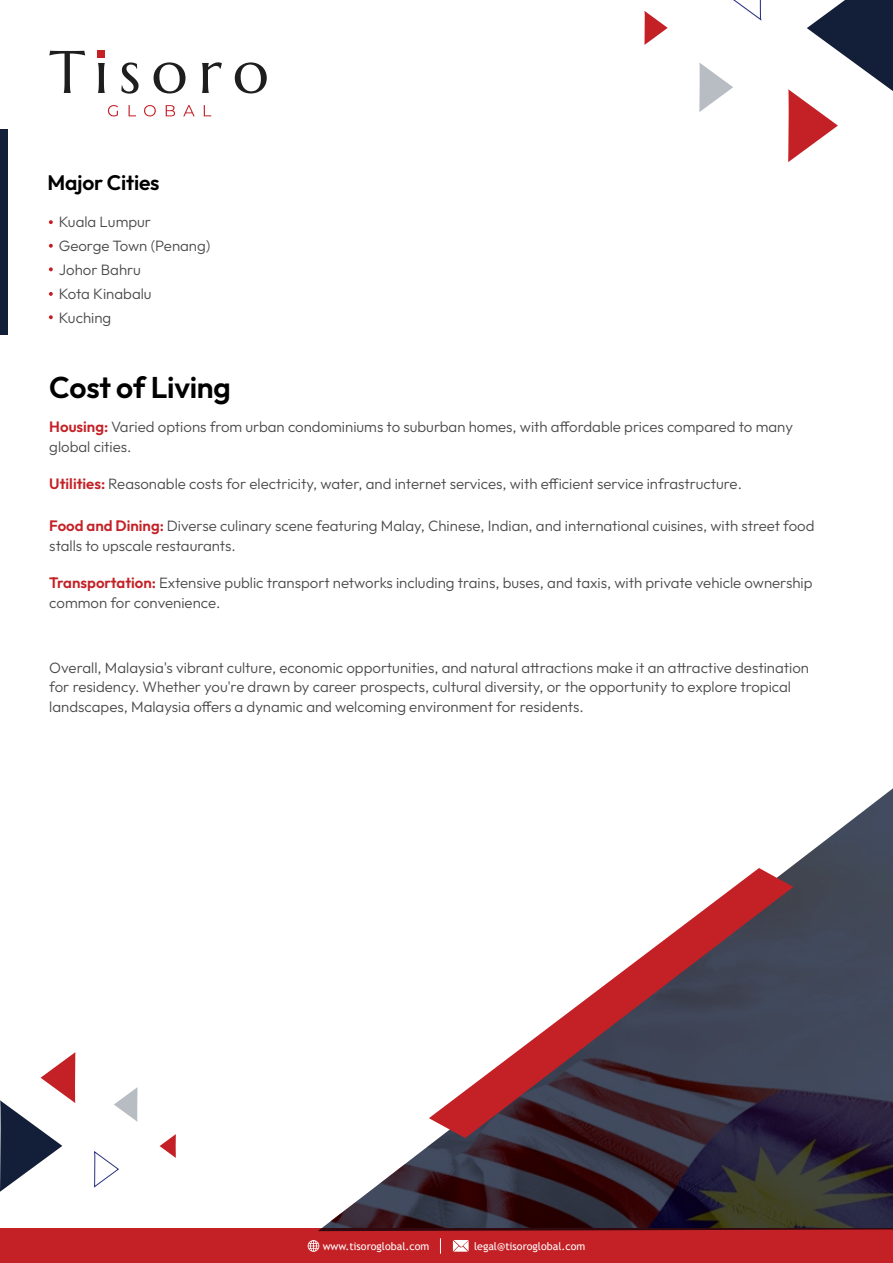
<style>
.page{position:relative;width:893px;height:1263px;background:#fff}
.page>*{position:absolute;margin:0;border:0;box-sizing:border-box;transform-origin:0 0}
.t1{font:600 30px "Outfit";letter-spacing:-.01em;color:#000}
.t2{font:600 21px "Outfit";letter-spacing:-.01em;color:#000}
.t3{font:300 15px/19.5px "Outfit";color:#49494a}
.t4{font:10.65px "Trebuchet MS";color:#fff}
.s1{font-weight:600;color:#c42126}
</style>
<div class="page">
<svg style="left:108px;top:105px;width:103px;height:11px"></svg>
<svg style="left:49px;top:51px;width:218px;height:43px"></svg>
<div style="left:98px;top:50px;width:7px;height:8px;background:#c52026"></div>
<div style="left:0;top:1229px;width:893px;height:34px;background:#c42126"></div>
<svg style="left:308px;top:1240px;width:11px;height:12px"></svg>
<svg style="left:453px;top:1240px;width:16px;height:12px"></svg>
<div style="left:0;top:129px;width:8px;height:205px;background:#131f38"></div>
<svg style="left:788px;top:0;width:105px;height:162px"></svg>
<svg style="left:699px;top:62px;width:34px;height:50px"></svg>
<svg style="left:733px;top:0;width:29px;height:21px"></svg>
<svg style="left:644px;top:11px;width:24px;height:34px"></svg>
<svg style="left:0;top:1052px;width:75px;height:140px"></svg>
<svg style="left:114px;top:1087px;width:23px;height:35px"></svg>
<svg style="left:94px;top:1151px;width:25px;height:37px"></svg>
<svg style="left:160px;top:1134px;width:16px;height:24px"></svg>
<svg style="left:318px;top:788px;width:575px;height:443px"></svg>
<svg style="left:429px;top:868px;width:364px;height:270px"></svg>
<svg style="left:49px;top:220px;width:4px;height:4px"></svg>
<svg style="left:49px;top:244px;width:4px;height:4px"></svg>
<svg style="left:49px;top:267px;width:4px;height:4px"></svg>
<svg style="left:49px;top:292px;width:4px;height:4px"></svg>
<svg style="left:49px;top:315px;width:4px;height:4px"></svg>
<h2 class="t2" style="left:47px;top:169px;width:114px">Major Cities</h2>
<p class="t3" style="left:59px;top:210px;width:153px;line-height:24px">Kuala Lumpur<br>George Town (Penang)<br>Johor Bahru<br>Kota Kinabalu<br>Kuching</p>
<h1 class="t1" style="left:49px;top:368px;width:183px">Cost of Living</h1>
<p class="t3" style="left:49px;top:417px;width:745px"><span class="s1">Housing:</span> Varied options from urban condominiums to suburban homes, with affordable prices compared to many global cities.</p>
<p class="t3" style="left:49px;top:474px;width:694px"><span class="s1">Utilities:</span> Reasonable costs for electricity, water, and internet services, with efficient service infrastructure.</p>
<p class="t3" style="left:49px;top:517px;width:767px"><span class="s1">Food and Dining:</span> Diverse culinary scene featuring Malay, Chinese, Indian, and international cuisines, with street food stalls to upscale restaurants.</p>
<p class="t3" style="left:49px;top:574px;width:765px"><span class="s1">Transportation:</span> Extensive public transport networks including trains, buses, and taxis, with private vehicle ownership common for convenience.</p>
<p class="t3" style="left:49px;top:658px;width:761px">Overall, Malaysia's vibrant culture, economic opportunities, and natural attractions make it an attractive destination for residency. Whether you're drawn by career prospects, cultural diversity, or the opportunity to explore tropical landscapes, Malaysia offers a dynamic and welcoming environment for residents.</p>
<p class="t4" style="left:323px;top:1239px;width:108px">www.tisoroglobal.com</p>
<p class="t4" style="left:474px;top:1239px;width:113px">legal@tisoroglobal.com</p>
</div>
